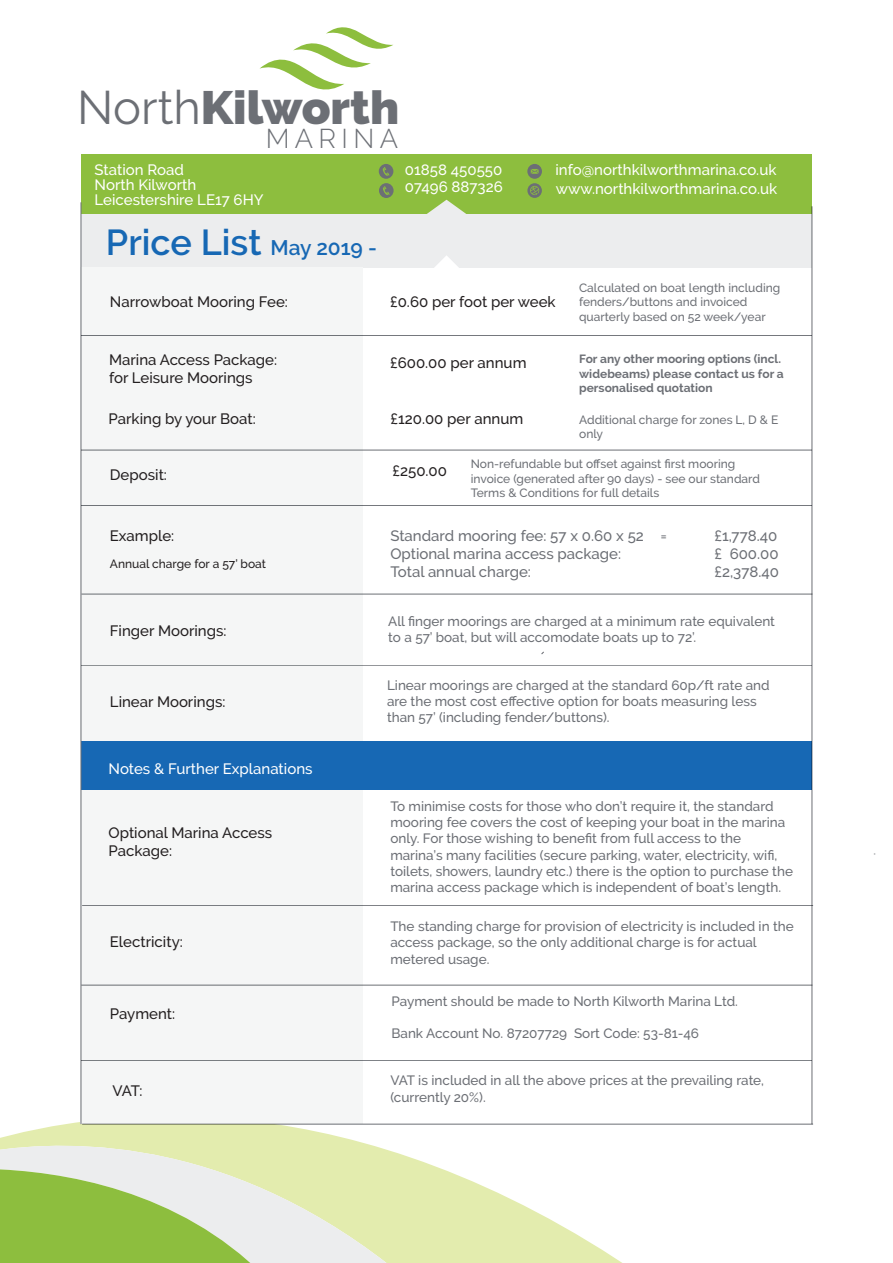
<style>
.page{position:relative;width:893px;height:1263px;background:#fff}
.page>*{position:absolute;margin:0;border:0;box-sizing:border-box;transform-origin:0 0}
.t1{font:800 46.95px "Raleway";color:#6c6f75}
.t2{font:600 36px "Raleway";color:#1768b4}
.t3{font:300 27.15px "Raleway";letter-spacing:.2em;color:#6c6f75}
.t4{font:500 15px/18px "Raleway";color:#231f20}
.t5{font:500 15px/15px "Raleway";color:#fff}
.t6{font:500 15px "Raleway";color:#6c6f75}
.t7{font:500 13.5px/16.2px "Raleway";color:#6c6f75}
.t8{font:500 12px/14.4px "Raleway";color:#6c6f75}
.t9{font:700 12px/14.4px "Raleway";color:#6c6f75}
.t10{font:500 12px "Raleway";color:#231f20}
.s1{font-weight:400}
.s2{font-size:21px}
</style>
<div class="page">
<div style="left:81px;top:214px;width:731px;height:54px;background:#ecedee"></div>
<div style="left:81px;top:154px;width:731px;height:60px;background:#8dbe3e"></div>
<svg style="left:427px;top:200px;width:39px;height:14px"></svg>
<svg style="left:434px;top:256px;width:25px;height:12px"></svg>
<svg style="left:260px;top:27px;width:133px;height:63px"></svg>
<svg style="left:4px;top:1077px;width:639px;height:186px"></svg>
<svg style="left:0;top:1137px;width:403px;height:126px;background:#e6ecc4"></svg>
<svg style="left:0;top:1169px;width:265px;height:94px;background:#afcf7c"></svg>
<div style="left:81px;top:268px;width:282px;height:856px;background:#f5f6f6"></div>
<svg style="left:527px;top:164px;width:15px;height:34px"></svg>
<div style="left:81px;top:742px;width:731px;height:48px;background:#1768b4"></div>
<hr style="left:812px;top:206px;width:1px;height:918px;background:#6c6f75">
<hr style="left:82px;top:1124px;width:731px;height:1px;background:#6c6f75">
<hr style="left:81px;top:594px;width:731px;height:1px;background:#6c6f75">
<hr style="left:81px;top:202px;width:1px;height:922px;background:#6c6f75">
<hr style="left:81px;top:450px;width:731px;height:1px;background:#6c6f75">
<hr style="left:81px;top:505px;width:731px;height:1px;background:#6c6f75">
<hr style="left:81px;top:335px;width:731px;height:1px;background:#6c6f75">
<hr style="left:82px;top:905px;width:731px;height:1px;background:#6c6f75">
<hr style="left:81px;top:1060px;width:731px;height:1px;background:#6c6f75">
<hr style="left:81px;top:985px;width:731px;height:1px;background:#6c6f75">
<svg style="left:379px;top:164px;width:15px;height:34px"></svg>
<hr style="left:81px;top:665px;width:731px;height:1px;background:#6c6f75">
<h1 class="t1" style="left:77px;top:80px;width:324px"><span class="s1">North</span>Kilworth</h1>
<h3 class="t3" style="left:266px;top:122px;width:134px">MARINA</h3>
<p class="t5" style="left:95px;top:162px;width:171px">Station Road<br>North Kilworth<br>Leicestershire LE17 6HY</p>
<p class="t5" style="left:405px;top:162px;width:99px">01858 450550</p>
<p class="t5" style="left:555px;top:162px;width:222px">info@northkilworthmarina.co.uk</p>
<p class="t5" style="left:405px;top:180px;width:99px">07496 887326</p>
<p class="t5" style="left:556px;top:181px;width:223px">www.northkilworthmarina.co.uk</p>
<h2 class="t2" style="left:106px;top:222px;width:273px">Price List <span class="s2">May 2019 -</span></h2>
<p class="t4" style="left:110px;top:292px;width:180px">Narrowboat Mooring Fee:</p>
<p class="t4" style="left:109px;top:351px;width:170px">Marina Access Package: for Leisure Moorings</p>
<p class="t4" style="left:390px;top:292px;width:167px">£0.60 per foot per week</p>
<p class="t4" style="left:390px;top:354px;width:138px">£600.00 per annum</p>
<p class="t8" style="left:579px;top:280px;width:203px">Calculated on boat length including fenders/buttons and invoiced quarterly based on 52 week/year</p>
<p class="t9" style="left:579px;top:352px;width:206px">For any other mooring options (incl. widebeams) please contact us for a personalised quotation</p>
<p class="t4" style="left:109px;top:410px;width:149px">Parking by your Boat:</p>
<p class="t4" style="left:390px;top:410px;width:134px">£120.00 per annum</p>
<p class="t8" style="left:579px;top:412px;width:201px">Additional charge for zones L, D &amp; E only</p>
<p class="t4" style="left:110px;top:465px;width:59px">Deposit:</p>
<p class="t4" style="left:110px;top:527px;width:66px">Example:</p>
<p class="t10" style="left:110px;top:556px;width:158px">Annual charge for a 57’ boat</p>
<p class="t4" style="left:392px;top:462px;width:56px">£250.00</p>
<p class="t8" style="left:471px;top:457px;width:291px">Non-refundable but offset against first mooring invoice (generated after 90 days) - see our standard<br>Terms &amp; Conditions for full details</p>
<p class="t6" style="left:390px;top:527px;width:278px">Standard mooring fee: 57 x 0.60 x 52 =</p>
<p class="t6" style="left:714px;top:527px;width:64px">£1,778.40</p>
<p class="t6" style="left:390px;top:545px;width:232px">Optional marina access package:</p>
<p class="t6" style="left:714px;top:545px;width:66px">£ 600.00</p>
<p class="t6" style="left:390px;top:563px;width:142px">Total annual charge:</p>
<p class="t6" style="left:714px;top:563px;width:66px">£2,378.40</p>
<p class="t4" style="left:110px;top:622px;width:118px">Finger Moorings:</p>
<p class="t7" style="left:388px;top:613px;width:388px">All finger moorings are charged at a minimum rate equivalent to a 57’ boat, but will accomodate boats up to 72’.</p>
<p class="t4" style="left:110px;top:693px;width:117px">Linear Moorings:</p>
<p class="t5" style="left:109px;top:761px;width:205px">Notes &amp; Further Explanations</p>
<p class="t4" style="left:109px;top:824px;width:165px">Optional Marina Access<br>Package:</p>
<p class="t4" style="left:110px;top:933px;width:74px">Electricity:</p>
<p class="t4" style="left:110px;top:1005px;width:67px">Payment:</p>
<p class="t4" style="left:112px;top:1081px;width:32px">VAT:</p>
<p class="t7" style="left:387px;top:677px;width:384px">Linear moorings are charged at the standard 60p/ft rate and are the most cost effective option for boats measuring less than 57’ (including fender/buttons).</p>
<p class="t7" style="left:390px;top:798px;width:404px">To minimise costs for those who don’t require it, the standard mooring fee covers the cost of keeping your boat in the marina only. For those wishing to benefit from full access to the marina’s many facilities (secure parking, water, electricity, wifi, toilets, showers, laundry etc.) there is the option to purchase the marina access package which is independent of boat’s length.</p>
<p class="t7" style="left:390px;top:918px;width:405px">The standing charge for provision of electricity is included in the access package, so the only additional charge is for actual metered usage.</p>
<p class="t7" style="left:391px;top:993px;width:348px">Payment should be made to North Kilworth Marina Ltd.</p>
<p class="t7" style="left:391px;top:1025px;width:309px">Bank Account No. 87207729 Sort Code: 53-81-46</p>
<p class="t7" style="left:390px;top:1072px;width:375px">VAT is included in all the above prices at the prevailing rate, (currently 20%).</p>
</div>
